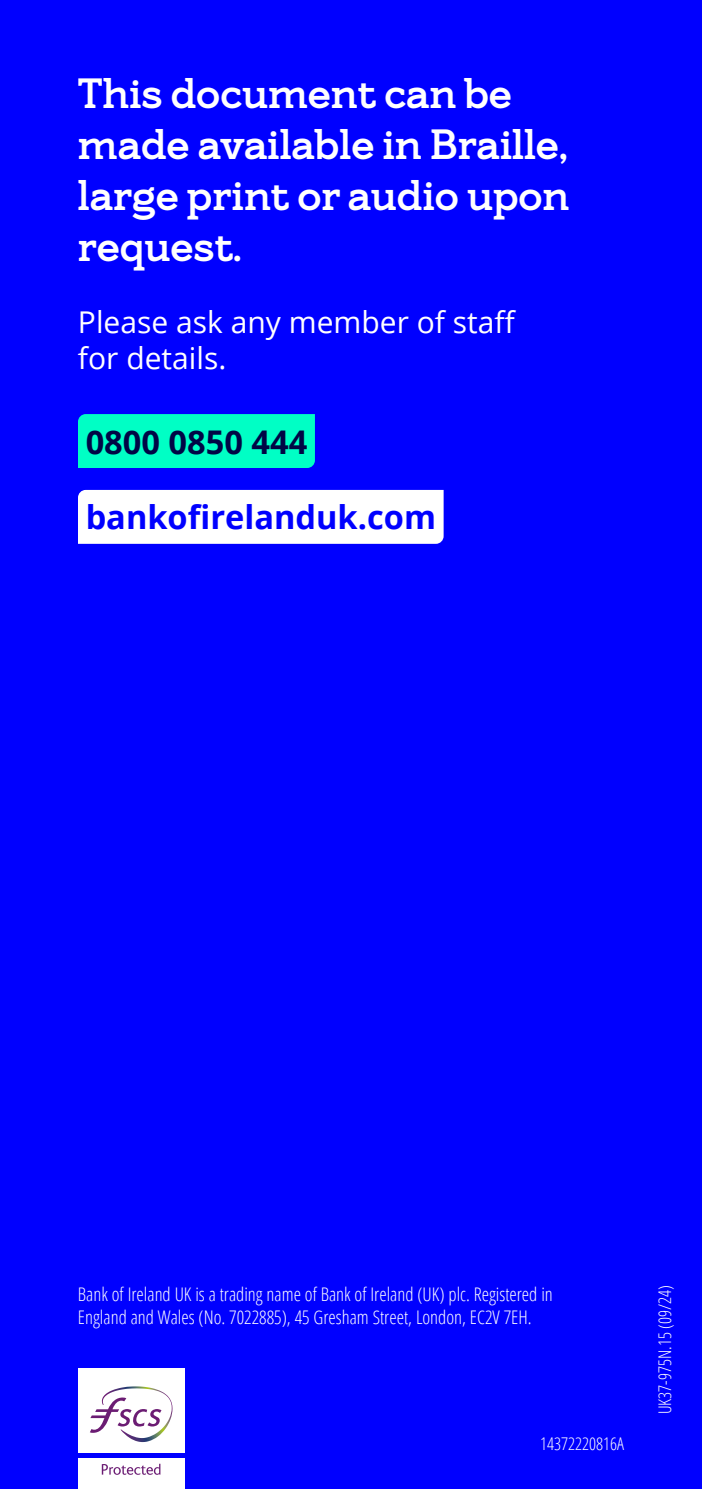
<style>
.page{position:relative;width:702px;height:1489px;background:#fff}
.page>*{position:absolute;margin:0;border:0;box-sizing:border-box;transform-origin:0 0}
.t1{font:700 42.5px/51px "Bankof Ireland Serif";color:#fff}
.Main_Body{font:700 32.5px "Open Sans";color:#00f}
.Main_Body-2{font:700 32.5px "Open Sans";color:#000645}
.t2{font:30px "Open Sans";color:#fff}
.t3{font:300 condensed 18.75px/22.5px "Open Sans";color:#fff}
.t4{font:300 condensed 17.5px "Open Sans";color:#fff}
</style>
<div class="page">
<div style="left:0;top:0;width:702px;height:1488px;background:#00f"></div>
<div style="left:78px;top:1368px;width:106px;height:84px;background:#fff"></div>
<div style="left:78px;top:1458px;width:106px;height:30px;background:#fff"></div>
<svg style="left:102px;top:1463px;width:58px;height:11px"></svg>
<svg style="left:90px;top:1400px;width:12px;height:32px"></svg>
<img style="left:102px;top:1386px;width:70px;height:55px">
<div style="left:78px;top:414px;width:237px;height:54px;background:#00ffc5"></div>
<div style="left:78px;top:490px;width:365px;height:54px;background:#fff"></div>
<p class="t1" style="left:78px;top:68px;width:493px">This document can be made available in Braille, large print or audio upon request.</p>
<p class="t2" style="left:78px;top:302px;width:439px">Please ask any member of staff</p>
<p class="t2" style="left:78px;top:338px;width:150px">for details.</p>
<p class="Main_Body-2" style="left:86px;top:419px;width:223px">0800 0850 444</p>
<p class="Main_Body" style="left:86px;top:494px;width:352px">bankofirelanduk.com</p>
<p class="t3" style="left:78px;top:1282px;width:476px">Bank of Ireland UK is a trading name of Bank of Ireland (UK) plc. Registered in<br>England and Wales (No. 7022885), 45 Gresham Street, London, EC2V 7EH.</p>
<p class="t4" style="left:540px;top:1431px;width:85px">14372220816A</p>
<p class="t4" style="left:652px;top:1414px;width:131px;rotate:-90deg">UK37-975N.15 (09/24)</p>
</div>
